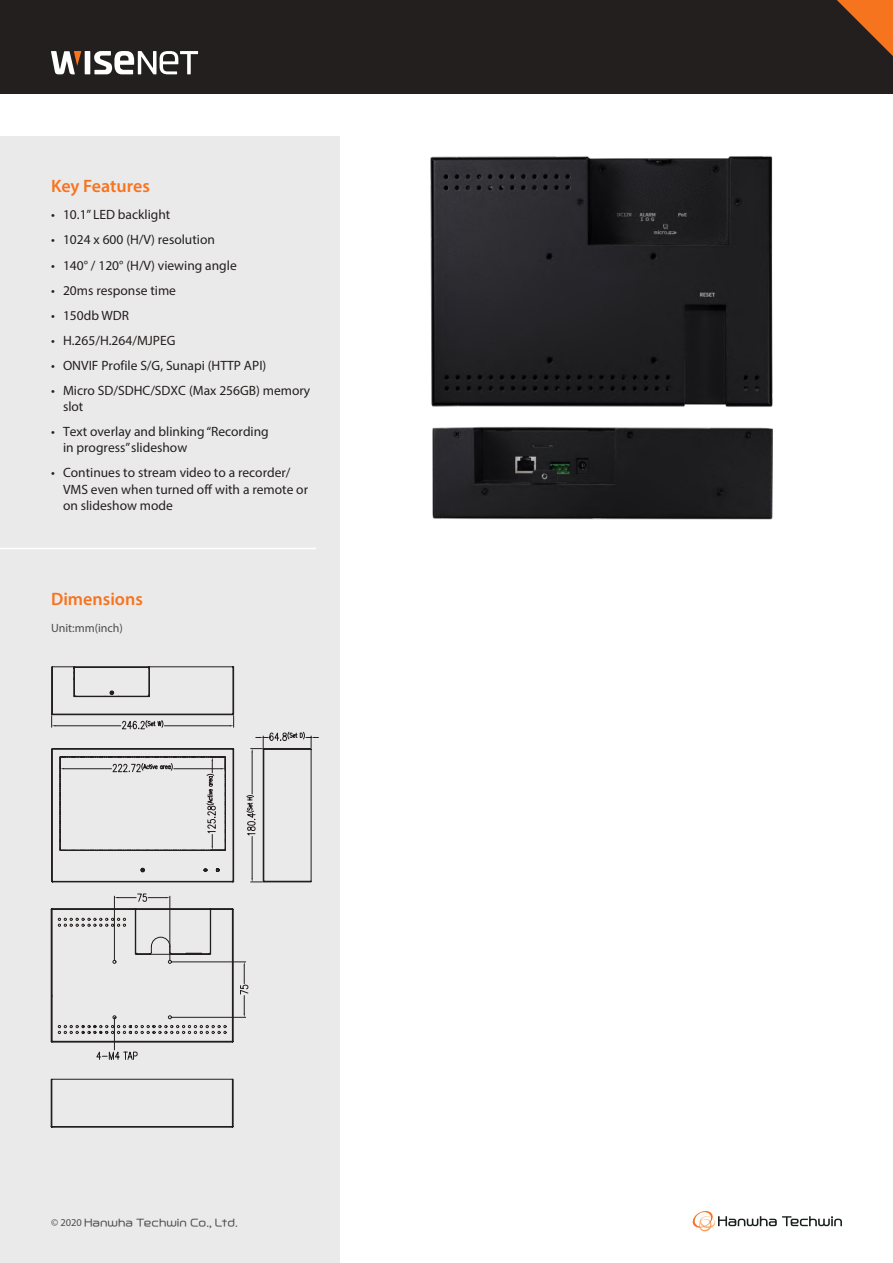
<style>
.page{position:relative;width:893px;height:1263px;background:#fff}
.page>*{position:absolute;margin:0;border:0;box-sizing:border-box;transform-origin:0 0}
.t1{font:600 18px "Myriad Pro";color:#f7741f}
.t2{font:13.5px/16.5px "Myriad Pro";color:#241f1f}
.t3{font:12px "Myriad Pro";color:#4e4b4c}
.t4{font:10.5px "Hanwha L";color:#4e4b4c}
.s1{font-family:"Myriad Pro"}
</style>
<div class="page">
<div style="left:0;top:136px;width:340px;height:1127px;background:#ebeaea"></div>
<svg style="left:693px;top:1211px;width:149px;height:20px"></svg>
<div style="left:0;top:0;width:893px;height:94px;background:#241f1f"></div>
<svg style="left:837px;top:0;width:56px;height:56px"></svg>
<div style="left:85px;top:51px;width:5px;height:23px;background:#fff"></div>
<svg style="left:94px;top:51px;width:104px;height:23px"></svg>
<svg style="left:51px;top:51px;width:30px;height:23px"></svg>
<hr style="left:0;top:548px;width:316px;height:1px;background:#fff">
<svg style="left:51px;top:666px;width:184px;height:461px"></svg>
<svg style="left:51px;top:715px;width:268px;height:346px"></svg>
<img style="left:430px;top:156px;width:343px;height:251px">
<img style="left:432px;top:426px;width:341px;height:94px">
<h1 class="t1" style="left:51px;top:174px;width:100px">Key Features</h1>
<p class="t2" style="left:51px;top:206px;width:121px">• 10.1” LED backlight</p>
<p class="t2" style="left:51px;top:231px;width:165px">• 1024 x 600 (H/V) resolution</p>
<p class="t2" style="left:51px;top:256px;width:187px">• 140° / 120° (H/V) viewing angle</p>
<p class="t2" style="left:51px;top:281px;width:127px">• 20ms response time</p>
<p class="t2" style="left:51px;top:306px;width:80px">• 150db WDR</p>
<p class="t2" style="left:51px;top:331px;width:126px">• H.265/H.264/MJPEG</p>
<p class="t2" style="left:51px;top:356px;width:217px">• ONVIF Profile S/G, Sunapi (HTTP API)</p>
<p class="t2" style="left:63px;top:381px;width:249px;text-indent:-12px">• Micro SD/SDHC/SDXC (Max 256GB) memory slot</p>
<p class="t2" style="left:63px;top:423px;width:207px;text-indent:-12px">• Text overlay and blinking “Recording in progress” slideshow</p>
<p class="t2" style="left:63px;top:464px;width:247px;text-indent:-12px">• Continues to stream video to a recorder/<br>VMS even when turned off with a remote or on slideshow mode</p>
<h1 class="t1" style="left:51px;top:588px;width:93px">Dimensions</h1>
<p class="t3" style="left:51px;top:620px;width:74px">Unit:mm(inch)</p>
<p class="t4" style="left:51px;top:1217px;width:188px"><span class="s1">© 2020</span> Hanwha Techwin Co., Ltd.</p>
</div>
